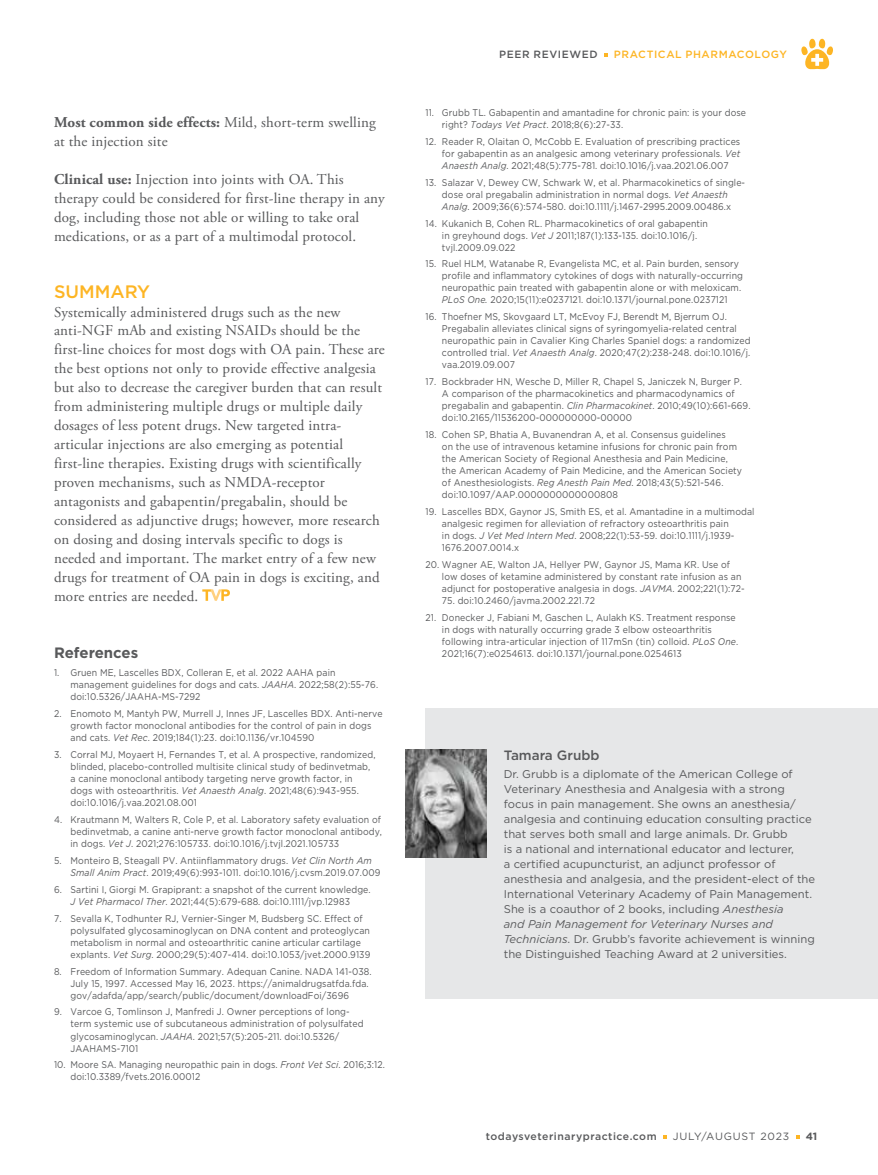
<style>
.page{position:relative;width:878px;height:1175px;background:#fff}
.page>*{position:absolute;margin:0;border:0;box-sizing:border-box;transform-origin:0 0}
.t1{font:500 18px "Gotham";color:#fdb524}
.t2{font:15px/18.9px "Adobe Garamond Pro";letter-spacing:.01em;color:#58595b}
.t3{font:700 15px "Gotham";color:#58595b}
.t4{font:500 13.5px "Gotham";color:#58595b}
.t5{font:11.25px/15px "Gotham";color:#58595b}
.t6{font:500 10.5px "Gotham";letter-spacing:.05em;color:#58595b}
.t7{font:500 10.5px "Gotham";letter-spacing:.055em;color:#fdb524}
.t8{font:10.5px "Gotham";letter-spacing:.075em;color:#58595b}
.t9{font:700 10.5px "Gotham";color:#58595b}
.t10{font:9.75px/12px "Gotham";letter-spacing:.01em;color:#58595b;scale:.9 1}
.s1{font-weight:700}
.s2{font-style:italic}
</style>
<div class="page">
<svg style="left:801px;top:38px;width:32px;height:32px"></svg>
<svg style="left:202px;top:589px;width:28px;height:12px"></svg>
<div style="left:425px;top:708px;width:453px;height:291px;background:#e6e7e8"></div>
<img style="left:405px;top:749px;width:81px;height:108px">
<h2 class="t2" style="left:54px;top:114px;width:323px"><span class="s1">Most common side effects:</span> Mild, short-term swelling at the injection site</h2>
<h2 class="t2" style="left:54px;top:171px;width:332px"><span class="s1">Clinical use:</span> Injection into joints with OA. This therapy could be considered for first-line therapy in any dog, including those not able or willing to take oral medications, or as a part of a multimodal protocol.</h2>
<h1 class="t1" style="left:54px;top:283px;width:98px">SUMMARY</h1>
<p class="t2" style="left:54px;top:304px;width:332px">Systemically administered drugs such as the new anti-NGF mAb and existing NSAIDs should be the first-line choices for most dogs with OA pain. These are the best options not only to provide effective analgesia but also to decrease the caregiver burden that can result from administering multiple drugs or multiple daily dosages of less potent drugs. New targeted intra&shy;articular injections are also emerging as potential first-line therapies. Existing drugs with scientifically proven mechanisms, such as NMDA-receptor antagonists and gabapentin/pregabalin, should be considered as adjunctive drugs; however, more research on dosing and dosing intervals specific to dogs is needed and important. The market entry of a few new drugs for treatment of OA pain in dogs is exciting, and more entries are needed.</p>
<h2 class="t3" style="left:54px;top:645px;width:86px">References</h2>
<p class="t10" style="left:70px;top:667px;width:343px;text-indent:-16px">1. Gruen ME, Lascelles BDX, Colleran E, et al. 2022 AAHA pain management guidelines for dogs and cats. <span class="s2">JAAHA</span>. 2022;58(2):55-76. doi:10.5326/JAAHA-MS-7292</p>
<p class="t10" style="left:70px;top:708px;width:348px;text-indent:-16px">2. Enomoto M, Mantyh PW, Murrell J, Innes JF, Lascelles BDX. Anti-nerve growth factor monoclonal antibodies for the control of pain in dogs and cats. <span class="s2">Vet Rec</span>. 2019;184(1):23. doi:10.1136/vr.104590</p>
<p class="t10" style="left:70px;top:749px;width:340px;text-indent:-16px">3. Corral MJ, Moyaert H, Fernandes T, et al. A prospective, randomized, blinded, placebo-controlled multisite clinical study of bedinvetmab, a canine monoclonal antibody targeting nerve growth factor, in dogs with osteoarthritis. <span class="s2">Vet Anaesth Analg</span>. 2021;48(6):943-955. doi:10.1016/j.vaa.2021.08.001</p>
<p class="t10" style="left:70px;top:814px;width:348px;text-align:justify;text-indent:-16px">4. Krautmann M, Walters R, Cole P, et al. Laboratory safety evaluation of bedinvetmab, a canine anti-nerve growth factor monoclonal antibody, in dogs. <span class="s2">Vet J</span>. 2021;276:105733. doi:10.1016/j.tvjl.2021.105733</p>
<p class="t10" style="left:70px;top:855px;width:346px;text-indent:-16px">5. Monteiro B, Steagall PV. Antiinflammatory drugs. <span class="s2">Vet Clin North Am<br>Small Anim Pract</span>. 2019;49(6):993-1011. doi:10.1016/j.cvsm.2019.07.009</p>
<p class="t10" style="left:54px;top:884px;width:353px;text-align:center">6. Sartini I, Giorgi M. Grapiprant: a snapshot of the current knowledge.<br><span class="s2">J Vet Pharmacol Ther</span>. 2021;44(5):679-688. doi:10.1111/jvp.12983</p>
<p class="t10" style="left:70px;top:912px;width:334px;text-indent:-16px">7. Sevalla K, Todhunter RJ, Vernier-Singer M, Budsberg SC. Effect of polysulfated glycosaminoglycan on DNA content and proteoglycan metabolism in normal and osteoarthritic canine articular cartilage explants. <span class="s2">Vet Surg</span>. 2000;29(5):407-414. doi:10.1053/jvet.2000.9139</p>
<p class="t10" style="left:70px;top:965px;width:336px;text-indent:-16px">8. Freedom of Information Summary. Adequan Canine. NADA 141-038.<br>July 15, 1997. Accessed May 16, 2023. https://animaldrugsatfda.fda. gov/adafda/app/search/public/document/downloadFoi/3696</p>
<p class="t10" style="left:70px;top:1006px;width:327px;text-indent:-16px">9. Varcoe G, Tomlinson J, Manfredi J. Owner perceptions of long&shy;term systemic use of subcutaneous administration of polysulfated glycosaminoglycan. <span class="s2">JAAHA</span>. 2021;57(5):205-211. doi:10.5326/ JAAHAMS-7101</p>
<p class="t10" style="left:70px;top:1059px;width:351px;text-indent:-16px">10. Moore SA. Managing neuropathic pain in dogs. <span class="s2">Front Vet Sci</span>. 2016;3:12. doi:10.3389/fvets.2016.00012</p>
<p class="t6" style="left:499px;top:50px;width:100px">PEER REVIEWED</p>
<p class="t7" style="left:613px;top:50px;width:175px">PRACTICAL PHARMACOLOGY</p>
<p class="t10" style="left:442px;top:107px;width:339px;text-indent:-16px">11. Grubb TL. Gabapentin and amantadine for chronic pain: is your dose right? <span class="s2">Todays Vet Pract</span>. 2018;8(6):27-33.</p>
<p class="t10" style="left:442px;top:136px;width:333px;text-align:justify;text-indent:-16px">12. Reader R, Olaitan O, McCobb E. Evaluation of prescribing practices for gabapentin as an analgesic among veterinary professionals. <span class="s2">Vet Anaesth Analg</span>. 2021;48(5):775-781. doi:10.1016/j.vaa.2021.06.007</p>
<p class="t10" style="left:425px;top:177px;width:357px;text-align:center">13. Salazar V, Dewey CW, Schwark W, et al. Pharmacokinetics of single&shy;dose oral pregabalin administration in normal dogs. <span class="s2">Vet Anaesth<br>Analg</span>. 2009;36(6):574-580. doi:10.1111/j.1467-2995.2009.00486.x</p>
<p class="t10" style="left:442px;top:217px;width:297px;text-indent:-16px">14. Kukanich B, Cohen RL. Pharmacokinetics of oral gabapentin in greyhound dogs. <span class="s2">Vet J</span> 2011;187(1):133-135. doi:10.1016/j. tvjl.2009.09.022</p>
<p class="t10" style="left:442px;top:258px;width:336px;text-indent:-16px">15. Ruel HLM, Watanabe R, Evangelista MC, et al. Pain burden, sensory profile and inflammatory cytokines of dogs with naturally-occurring neuropathic pain treated with gabapentin alone or with meloxicam.<br><span class="s2">PLoS One.</span> 2020;15(11):e0237121. doi:10.1371/journal.pone.0237121</p>
<p class="t10" style="left:442px;top:311px;width:344px;text-indent:-16px">16. Thoefner MS, Skovgaard LT, McEvoy FJ, Berendt M, Bjerrum OJ.<br>Pregabalin alleviates clinical signs of syringomyelia-related central neuropathic pain in Cavalier King Charles Spaniel dogs: a randomized controlled trial. <span class="s2">Vet Anaesth Analg</span>. 2020;47(2):238-248. doi:10.1016/j. vaa.2019.09.007</p>
<p class="t10" style="left:442px;top:376px;width:344px;text-indent:-16px">17. Bockbrader HN, Wesche D, Miller R, Chapel S, Janiczek N, Burger P.<br>A comparison of the pharmacokinetics and pharmacodynamics of pregabalin and gabapentin. <span class="s2">Clin Pharmacokinet</span>. 2010;49(10):661-669. doi:10.2165/11536200-000000000-00000</p>
<p class="t10" style="left:442px;top:429px;width:335px;text-indent:-16px">18. Cohen SP, Bhatia A, Buvanendran A, et al. Consensus guidelines<br>on the use of intravenous ketamine infusions for chronic pain from the American Society of Regional Anesthesia and Pain Medicine, the American Academy of Pain Medicine, and the American Society of Anesthesiologists. <span class="s2">Reg Anesth Pain Med</span>. 2018;43(5):521-546. doi:10.1097/AAP.0000000000000808</p>
<p class="t10" style="left:442px;top:506px;width:349px;text-indent:-16px">19. Lascelles BDX, Gaynor JS, Smith ES, et al. Amantadine in a multimodal analgesic regimen for alleviation of refractory osteoarthritis pain<br>in dogs. <span class="s2">J Vet Med Intern Med</span>. 2008;22(1):53-59. doi:10.1111/j.1939- 1676.2007.0014.x</p>
<p class="t10" style="left:442px;top:559px;width:338px;text-indent:-16px">20. Wagner AE, Walton JA, Hellyer PW, Gaynor JS, Mama KR. Use of low doses of ketamine administered by constant rate infusion as an adjunct for postoperative analgesia in dogs. <span class="s2">JAVMA</span>. 2002;221(1):72-</p>
<p class="t10" style="left:442px;top:595px;width:171px">75. doi:10.2460/javma.2002.221.72</p>
<p class="t10" style="left:442px;top:612px;width:331px;text-indent:-16px">21. Donecker J, Fabiani M, Gaschen L, Aulakh KS. Treatment response in dogs with naturally occurring grade 3 elbow osteoarthritis following intra-articular injection of 117mSn (tin) colloid. <span class="s2">PLoS One</span>.<br>2021;16(7):e0254613. doi:10.1371/journal.pone.0254613</p>
<h3 class="t4" style="left:504px;top:749px;width:97px">Tamara Grubb</h3>
<p class="t5" style="left:504px;top:767px;width:313px">Dr. Grubb is a diplomate of the American College of Veterinary Anesthesia and Analgesia with a strong focus in pain management. She owns an anesthesia/ analgesia and continuing education consulting practice that serves both small and large animals. Dr. Grubb<br>is a national and international educator and lecturer,<br>a certified acupuncturist, an adjunct professor of anesthesia and analgesia, and the president-elect of the International Veterinary Academy of Pain Management.<br>She is a coauthor of 2 books, including <span class="s2">Anesthesia<br>and Pain Management for Veterinary Nurses and Technicians</span>. Dr. Grubb’s favorite achievement is winning the Distinguished Teaching Award at 2 universities.</p>
<p class="t6" style="left:486px;top:1131px;width:172px">todaysveterinarypractice.com</p>
<p class="t8" style="left:673px;top:1131px;width:118px">JULY/AUGUST 2023</p>
<p class="t9" style="left:805px;top:1131px;width:13px">41</p>
</div>
